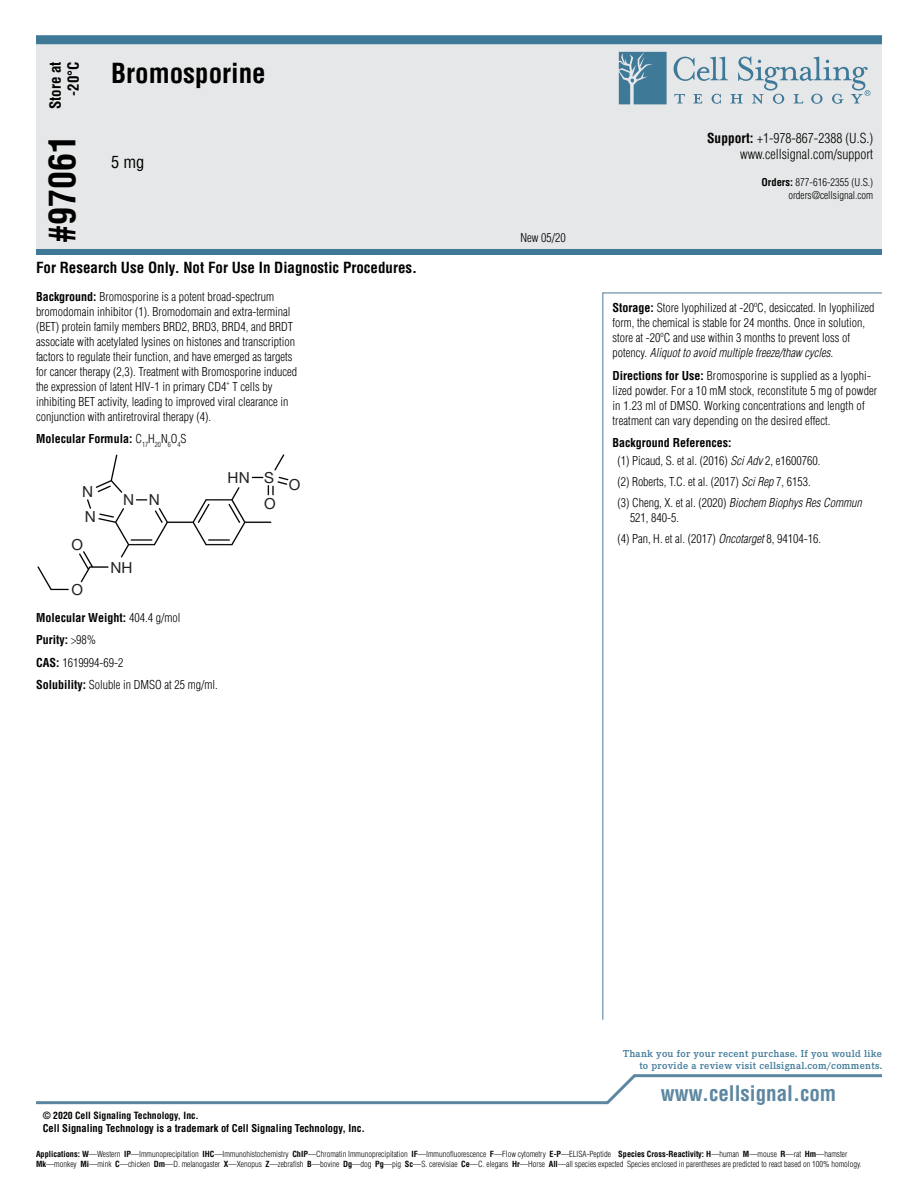
<style>
.page{position:relative;width:918px;height:1188px;background:#fff}
.page>*{position:absolute;margin:0;border:0;box-sizing:border-box;transform-origin:0 0}
.t1{font:700 condensed 36px "Helvetica";color:#000}
.t2{font:700 condensed 27px "Helvetica";color:#000}
.t3{font:700 condensed 21px "Helvetica";color:#5d87a1}
.t4{font:condensed 16.5px "Helvetica";color:#000}
.t5{font:15.3px "Helvetica Neue";color:#231f20}
.t6{font:700 condensed 15px/18px "Helvetica";color:#000;text-align:right}
.t7{font:300 condensed 13.5px/16.2px "Helvetica";color:#000;text-align:right}
.t8{font:300 condensed 12px/15px "Helvetica";color:#000}
.t9{font:700 condensed 12px "Helvetica";color:#000}
.t10{font:600 10.5px/12px "Corporate E Pro";letter-spacing:.025em;color:#3e7998;text-align:right}
.t11{font:700 condensed 10.5px "Helvetica";color:#000}
.t12{font:300 condensed 10.5px/12.6px "Helvetica";color:#000;text-align:right}
.t13{font:700 condensed 9.75px "Helvetica";color:#000}
.t14{font:300 condensed 8.25px/9.9px "Helvetica";color:#000}
.t15{font:300 condensed 7.05px "Helvetica";color:#000}
.s1{font-weight:700}
.s2{font-weight:300}
.s3{font-style:italic}
</style>
<div class="page">
<div style="left:36px;top:43px;width:846px;height:210px;background:#e6e7e8"></div>
<div style="left:36px;top:249px;width:846px;height:6px;background:#3e7998"></div>
<div style="left:36px;top:35px;width:846px;height:9px;background:#3e7998"></div>
<svg style="left:619px;top:52px;width:48px;height:52px;background:#5688a3"></svg>
<svg style="left:674px;top:56px;width:196px;height:48px"></svg>
<svg style="left:36px;top:1074px;width:846px;height:31px"></svg>
<svg style="left:602px;top:292px;width:280px;height:728px"></svg>
<img style="left:37px;top:454px;width:252px;height:137px">
<p class="t6" style="left:46px;top:109px;width:49px;rotate:-90deg">Store at -20°C</p>
<h1 class="t1" style="left:40px;top:243px;width:109px;rotate:-90deg">#97061</h1>
<h2 class="t2" style="left:111px;top:57px;width:156px">Bromosporine</h2>
<h3 class="t4" style="left:111px;top:152px;width:35px">5 mg</h3>
<p class="t6" style="left:36px;top:258px;width:383px">For Research Use Only. Not For Use In Diagnostic Procedures.</p>
<p class="t8" style="left:36px;top:289px;width:263px"><span class="s1">Background:</span> Bromosporine is a potent broad-spectrum bromodomain inhibitor (1). Bromodomain and extra-terminal (BET) protein family members BRD2, BRD3, BRD4, and BRDT associate with acetylated lysines on histones and transcription factors to regulate their function, and have emerged as targets for cancer therapy (2,3). Treatment with Bromosporine induced the expression of latent HIV-1 in primary CD4</p>
<p class="t8" style="left:36px;top:379px;width:254px;text-indent:196px">T cells by inhibiting BET activity, leading to improved viral clearance in conjunction with antiretroviral therapy (4).</p>
<p class="t9" style="left:36px;top:431px;width:152px">Molecular Formula: <span class="s2">C</span><sub>17</sub><span class="s2">H</span><sub>20</sub><span class="s2">N</span><sub>6</sub><span class="s2">O</span><sub>4</sub><span class="s2">S</span></p>
<p class="t15" style="left:227px;top:378px;width:5px">+</p>
<p class="t5" style="left:82px;top:482px;width:13px">N</p>
<p class="t5" style="left:85px;top:508px;width:13px">N</p>
<p class="t5" style="left:72px;top:535px;width:13px">O</p>
<p class="t5" style="left:71px;top:580px;width:13px">O</p>
<p class="t5" style="left:123px;top:491px;width:38px">N N</p>
<p class="t5" style="left:110px;top:558px;width:24px">NH</p>
<p class="t8" style="left:36px;top:606px;width:183px;line-height:22.5px"><span class="s1">Molecular Weight:</span> 404.4 g/mol<br><span class="s1">Purity:</span> &gt;98%<br><span class="s1">CAS:</span> 1619994-69-2<br><span class="s1">Solubility:</span> Soluble in DMSO at 25 mg/ml.</p>
<p class="t5" style="left:228px;top:469px;width:24px">HN</p>
<p class="t5" style="left:264px;top:468px;width:11px">S</p>
<p class="t5" style="left:264px;top:495px;width:13px">O</p>
<p class="t5" style="left:289px;top:476px;width:13px">O</p>
<p class="t8" style="left:520px;top:230px;width:47px">New 05/20</p>
<p class="t7" style="left:707px;top:130px;width:168px"><span class="s1">Support:</span> +1-978-867-2388 (U.S.) www.cellsignal.com/support</p>
<p class="t12" style="left:762px;top:176px;width:113px"><span class="s1">Orders:</span> 877-616-2355 (U.S.) orders@cellsignal.com</p>
<p class="t8" style="left:613px;top:300px;width:264px"><span class="s1">Storage:</span> Store lyophilized at -20ºC, desiccated. In lyophilized form, the chemical is stable for 24 months. Once in solution, store at -20ºC and use within 3 months to prevent loss of potency. <span class="s3">Aliquot to avoid multiple freeze/thaw cycles.</span></p>
<p class="t8" style="left:613px;top:368px;width:266px"><span class="s1">Directions for Use:</span> Bromosporine is supplied as a lyophi&shy;lized powder. For a 10 mM stock, reconstitute 5 mg of powder in 1.23 ml of DMSO. Working concentrations and length of treatment can vary depending on the desired effect.</p>
<p class="t8" style="left:617px;top:434px;width:205px;line-height:18px;text-indent:-5px"><span class="s1">Background References:<br></span>(1) Picaud, S. et al. (2016) <span class="s3">Sci Adv</span> 2, e1600760.</p>
<p class="t8" style="left:617px;top:471px;width:246px;line-height:21px">(2) Roberts, T.C. et al. (2017) <span class="s3">Sci Rep</span> 7, 6153.<br>(3) Cheng, X. et al. (2020) <span class="s3">Biochem Biophys Res Commun</span></p>
<p class="t8" style="left:617px;top:507px;width:205px;line-height:21px;text-indent:13px">521, 840-5.<br>(4) Pan, H. et al. (2017) <span class="s3">Oncotarget</span> 8, 94104-16.</p>
<p class="t13" style="left:43px;top:1109px;width:158px">© 2020 Cell Signaling Technology, Inc.</p>
<p class="t11" style="left:43px;top:1122px;width:324px">Cell Signaling Technology is a trademark of Cell Signaling Technology, Inc.</p>
<p class="t10" style="left:623px;top:1047px;width:260px">Thank you for your recent purchase. If you would like to provide a review visit cellsignal.com/comments.</p>
<h3 class="t3" style="left:661px;top:1080px;width:177px">www.cellsignal.com</h3>
<p class="t14" style="left:36px;top:1149px;width:827px"><span class="s1">Applications: W</span>—Western <span class="s1">IP</span>—Immunoprecipitation <span class="s1">IHC</span>—Immunohistochemistry <span class="s1">ChIP</span>—Chromatin Immunoprecipitation <span class="s1">IF</span>—Immunofluorescence <span class="s1">F</span>—Flow cytometry <span class="s1">E-P</span>—ELISA-Peptide <span class="s1">Species Cross-Reactivity: H</span>—human <span class="s1">M</span>—mouse <span class="s1">R</span>—rat <span class="s1">Hm</span>—hamster<br><span class="s1">Mk</span>—monkey <span class="s1">Mi</span>—mink <span class="s1">C</span>—chicken <span class="s1">Dm</span>—D. melanogaster <span class="s1">X</span>—Xenopus <span class="s1">Z</span>—zebrafish <span class="s1">B</span>—bovine <span class="s1">Dg</span>—dog <span class="s1">Pg</span>—pig <span class="s1">Sc</span>—S. cerevisiae <span class="s1">Ce</span>—C. elegans <span class="s1">Hr</span>—Horse <span class="s1">All</span>—all species expected Species enclosed in parentheses are predicted to react based on 100% homology.</p>
</div>
